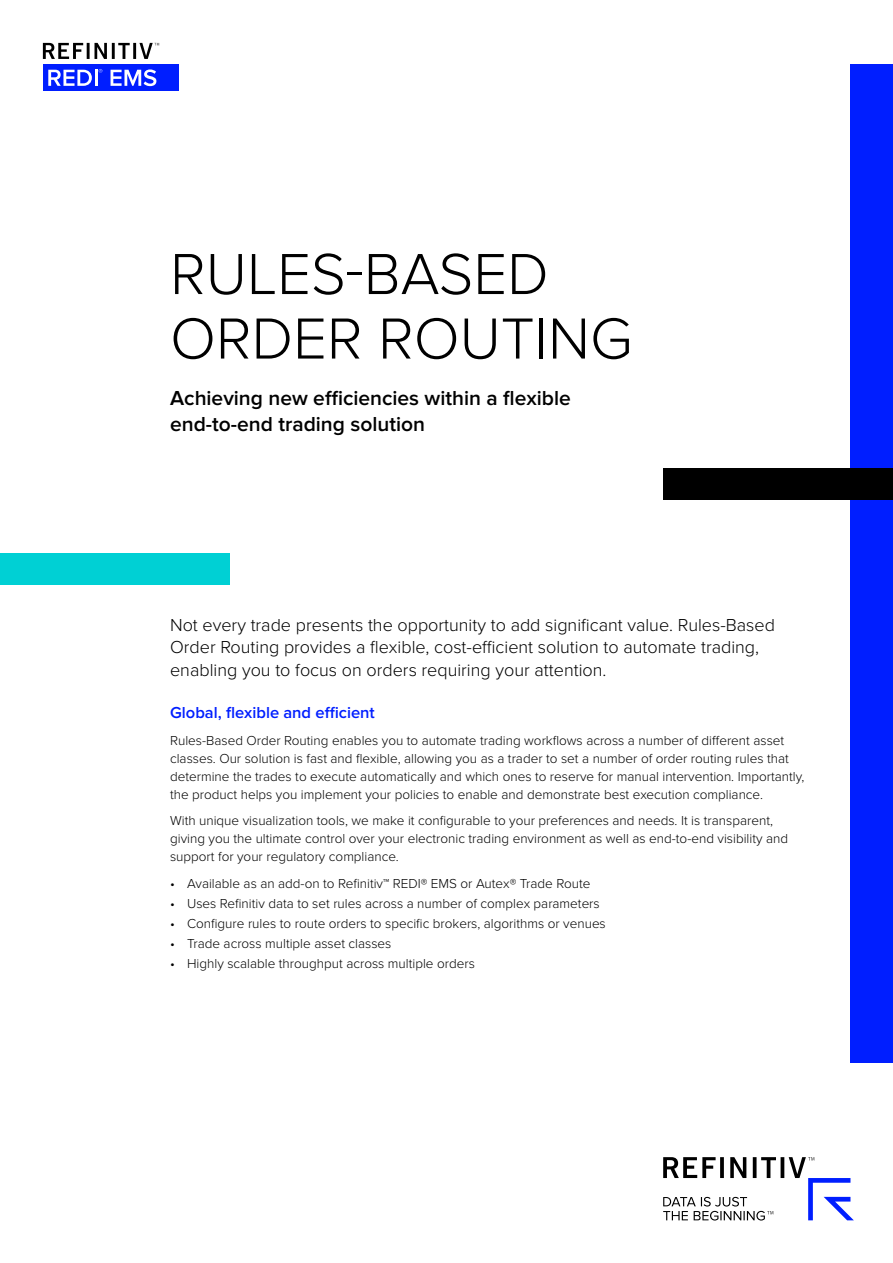
<style>
.page{position:relative;width:893px;height:1263px;background:#fff}
.page>*{position:absolute;margin:0;border:0;box-sizing:border-box;transform-origin:0 0}
.R_Title___Large{font:300 60px/64.5px "Proxima Nova";color:#000}
.R_Subtitle{font:600 21px/25.5px "Proxima Nova";color:#000}
.R_Intro_Text{font:300 18px/22.5px "Proxima Nova";color:#000}
.R_Body_Heading{font:600 16.5px "Proxima Nova";color:#001eff}
.R_Body_copy{font:300 13.5px/18px "Proxima Nova";color:#000}
</style>
<div class="page">
<div style="left:850px;top:64px;width:43px;height:999px;background:#001eff"></div>
<svg style="left:663px;top:1157px;width:191px;height:63px"></svg>
<div style="left:663px;top:468px;width:230px;height:32px;background:#000"></div>
<div style="left:0;top:553px;width:230px;height:32px;background:#00d0d4"></div>
<svg style="left:43px;top:43px;width:116px;height:16px"></svg>
<div style="left:43px;top:64px;width:135px;height:27px;background:#001eff"></div>
<svg style="left:111px;top:69px;width:45px;height:17px"></svg>
<svg style="left:48px;top:69px;width:54px;height:17px"></svg>
<p class="R_Title___Large" style="left:170px;top:243px;width:464px">RULES-BASED<br>ORDER ROUTING</p>
<p class="R_Subtitle" style="left:170px;top:386px;width:402px">Achieving new efficiencies within a flexible end-to-end trading solution</p>
<p class="R_Intro_Text" style="left:170px;top:614px;width:606px">Not every trade presents the opportunity to add significant value. Rules-Based<br>Order Routing provides a flexible, cost-efficient solution to automate trading, enabling you to focus on orders requiring your attention.</p>
<p class="R_Body_Heading" style="left:170px;top:703px;width:206px">Global, flexible and efficient</p>
<p class="R_Body_copy" style="left:170px;top:731px;width:636px">Rules-Based Order Routing enables you to automate trading workflows across a number of different asset classes. Our solution is fast and flexible, allowing you as a trader to set a number of order routing rules that determine the trades to execute automatically and which ones to reserve for manual intervention. Importantly, the product helps you implement your policies to enable and demonstrate best execution compliance.</p>
<p class="R_Body_copy" style="left:170px;top:812px;width:619px">With unique visualization tools, we make it configurable to your preferences and needs. It is transparent, giving you the ultimate control over your electronic trading environment as well as end-to-end visibility and support for your regulatory compliance.</p>
<p class="R_Body_copy" style="left:170px;top:874px;width:422px">• Available as an add-on to Refinitiv™ REDI® EMS or Autex® Trade Route</p>
<p class="R_Body_copy" style="left:170px;top:894px;width:431px">• Uses Refinitiv data to set rules across a number of complex parameters</p>
<p class="R_Body_copy" style="left:170px;top:914px;width:437px">• Configure rules to route orders to specific brokers, algorithms or venues</p>
<p class="R_Body_copy" style="left:170px;top:935px;width:223px">• Trade across multiple asset classes</p>
<p class="R_Body_copy" style="left:170px;top:955px;width:306px">• Highly scalable throughput across multiple orders</p>
</div>
